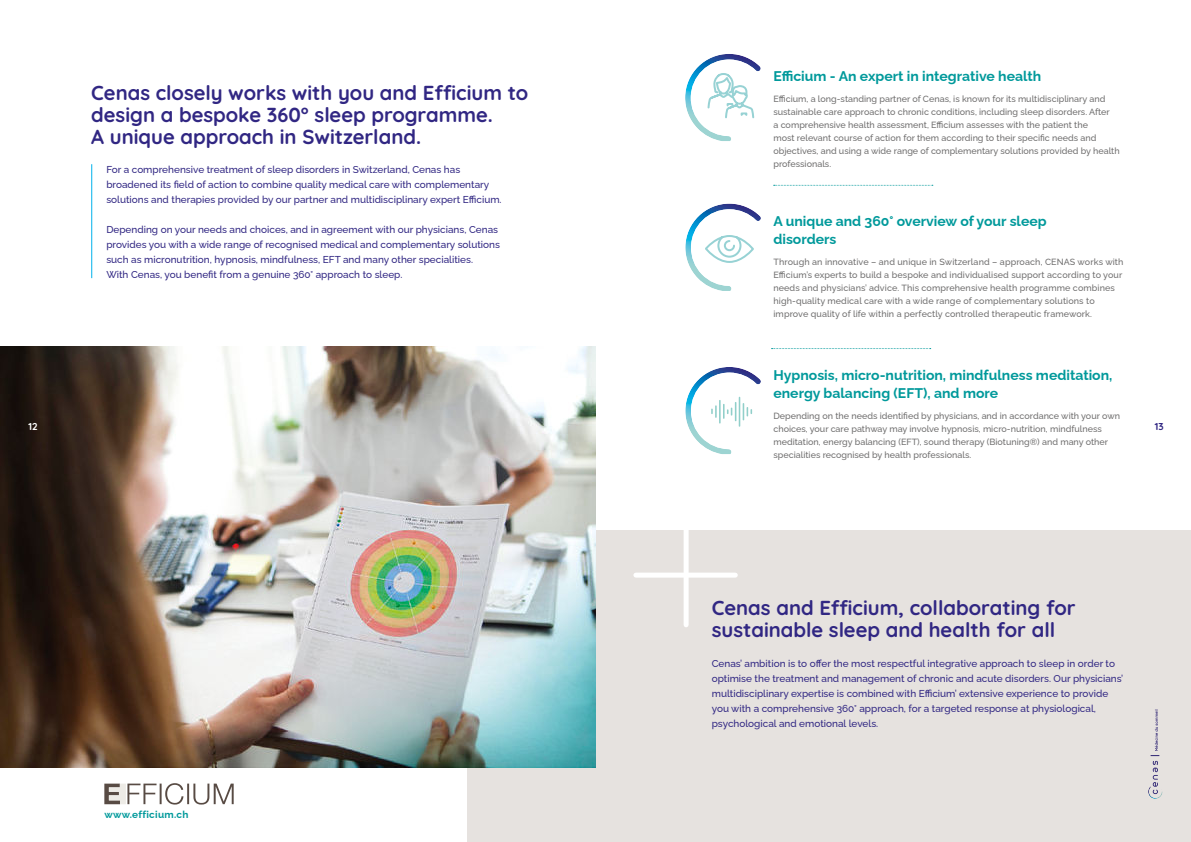
<style>
.page{position:relative;width:1191px;height:842px;background:#fff}
.page>*{position:absolute;margin:0;border:0;box-sizing:border-box;transform-origin:0 0}
.t1{font:300 20.3px/22px "Quicksand";color:#312783}
.t2{font:700 14px/18px "Raleway";color:#00999b}
.t3{font:500 10px/15px "Raleway";color:#312783}
.t4{font:700 10px "Raleway";letter-spacing:.03em;color:#00999b}
.t5{font:300 10px "Quicksand";color:#fff}
.t6{font:300 10px "Quicksand";color:#312783}
.t7{font:500 9px/13px "Raleway";color:#706f6f}
</style>
<div class="page">
<div style="left:467px;top:530px;width:724px;height:312px;background:#e6e2df"></div>
<img style="left:0;top:346px;width:595px;height:421px">
<hr style="left:91px;top:164px;width:1px;height:114px;background:#00b1eb">
<svg style="left:1148px;top:710px;width:14px;height:89px"></svg>
<svg style="left:771px;top:348px;width:159px;height:1px"></svg>
<svg style="left:773px;top:185px;width:160px;height:1px"></svg>
<div style="left:683px;top:525px;width:5px;height:100px;background:#fff"></div>
<div style="left:636px;top:573px;width:99px;height:5px;background:#fff"></div>
<svg style="left:685px;top:204px;width:76px;height:87px"></svg>
<svg style="left:685px;top:367px;width:76px;height:87px"></svg>
<svg style="left:685px;top:54px;width:75px;height:87px"></svg>
<svg style="left:104px;top:783px;width:130px;height:21px"></svg>
<h1 class="t1" style="left:91px;top:80px;width:438px">Cenas closely works with you and Efficium to design a bespoke 360° sleep programme.<br>A unique approach in Switzerland.</h1>
<p class="t3" style="left:106px;top:163px;width:397px">For a comprehensive treatment of sleep disorders in Switzerland, Cenas has broadened its field of action to combine quality medical care with complementary solutions and therapies provided by our partner and multidisciplinary expert Efficium.</p>
<p class="t3" style="left:106px;top:223px;width:395px">Depending on your needs and choices, and in agreement with our physicians, Cenas provides you with a wide range of recognised medical and complementary solutions such as micronutrition, hypnosis, mindfulness, EFT and many other specialities.<br>With Cenas, you benefit from a genuine 360° approach to sleep.</p>
<h2 class="t2" style="left:773px;top:65px;width:269px">Efficium - An expert in integrative health</h2>
<p class="t7" style="left:773px;top:91px;width:348px">Efficium, a long-standing partner of Cenas, is known for its multidisciplinary and sustainable care approach to chronic conditions, including sleep disorders. After<br>a comprehensive health assessment, Efficium assesses with the patient the<br>most relevant course of action for them according to their specific needs and objectives, and using a wide range of complementary solutions provided by health professionals.</p>
<h2 class="t2" style="left:773px;top:213px;width:275px">A unique and 360° overview of your sleep disorders</h2>
<p class="t7" style="left:773px;top:256px;width:351px">Through an innovative – and unique in Switzerland – approach, CENAS works with Efficium’s experts to build a bespoke and individualised support according to your needs and physicians’ advice. This comprehensive health programme combines high-quality medical care with a wide range of complementary solutions to improve quality of life within a perfectly controlled therapeutic framework.</p>
<h2 class="t2" style="left:773px;top:367px;width:340px">Hypnosis, micro-nutrition, mindfulness meditation, energy balancing (EFT), and more</h2>
<p class="t7" style="left:773px;top:408px;width:348px">Depending on the needs identified by physicians, and in accordance with your own choices, your care pathway may involve hypnosis, micro-nutrition, mindfulness meditation, energy balancing (EFT), sound therapy (Biotuning®) and many other specialities recognised by health professionals.</p>
<p class="t5" style="left:28px;top:422px;width:10px">12</p>
<p class="t6" style="left:1155px;top:422px;width:10px">13</p>
<h1 class="t1" style="left:711px;top:595px;width:365px">Cenas and Efficium, collaborating for sustainable sleep and health for all</h1>
<p class="t4" style="left:104px;top:811px;width:86px">www.efficium.ch</p>
<p class="t3" style="left:711px;top:655px;width:413px">Cenas’ ambition is to offer the most respectful integrative approach to sleep in order to optimise the treatment and management of chronic and acute disorders. Our physicians’ multidisciplinary expertise is combined with Efficium’ extensive experience to provide you with a comprehensive 360° approach, for a targeted response at physiological, psychological and emotional levels.</p>
</div>
